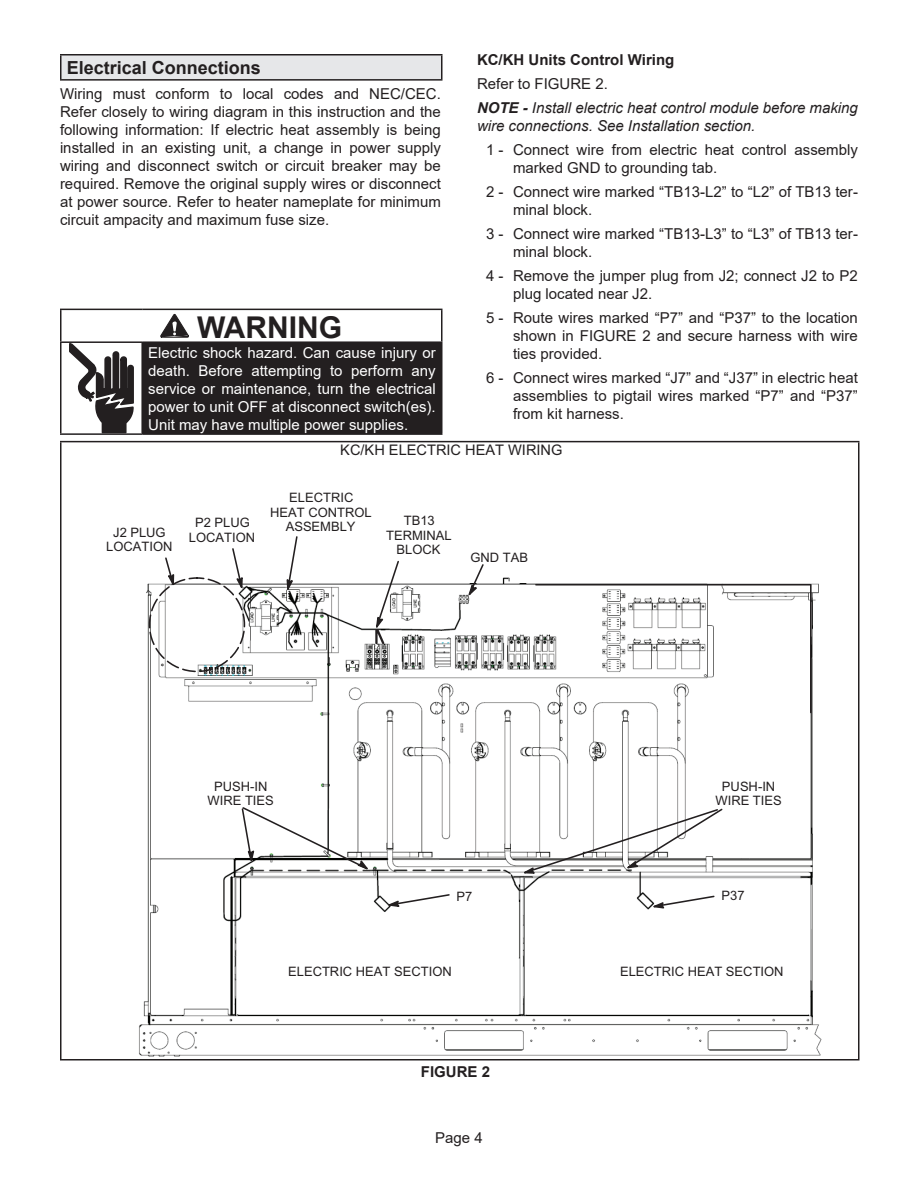
<style>
.page{position:relative;width:918px;height:1188px;background:#fff}
.page>*{position:absolute;margin:0;border:0;box-sizing:border-box;transform-origin:0 0}
.WARNING_20pt{font:700 30px "Arial";color:#231f20}
.Header_1{font:700 18px "Arial";color:#231f20}
.Paragraph{font:15px/18px "Arial";color:#231f20}
.White_10pt{font:15px/18px "Arial";color:#fff;text-align:justify}
.Paragraph_NOTE__Italic{font:italic 15px/18px "Arial";color:#231f20}
.Paragraph-2{font:700 15px "Arial";color:#231f20}
.t1{font:14.55px "Arial";color:#231f20}
.t2{font:12.9px/14.4px "Arial";color:#231f20;text-align:center}
.s1{font-weight:700}
</style>
<div class="page">
<div style="left:61px;top:55px;width:381px;height:25px;background:#e6e7e9"></div>
<hr style="left:60px;top:54px;width:382px;height:2px;background:#231f20">
<hr style="left:60px;top:56px;width:2px;height:23px;background:#231f20">
<svg style="left:441px;top:56px;width:1px;height:23px"></svg>
<hr style="left:60px;top:79px;width:382px;height:2px;background:#231f20">
<div style="left:142px;top:342px;width:300px;height:92px;background:#231f20"></div>
<hr style="left:60px;top:309px;width:82px;height:1px;background:#231f20">
<hr style="left:60px;top:310px;width:2px;height:31px;background:#231f20">
<hr style="left:142px;top:309px;width:300px;height:1px;background:#231f20">
<hr style="left:441px;top:310px;width:1px;height:31px;background:#231f20">
<hr style="left:60px;top:341px;width:82px;height:2px;background:#231f20">
<hr style="left:60px;top:343px;width:2px;height:90px;background:#231f20">
<hr style="left:142px;top:341px;width:300px;height:2px;background:#231f20">
<hr style="left:141px;top:343px;width:2px;height:90px;background:#231f20">
<hr style="left:60px;top:433px;width:82px;height:2px;background:#231f20">
<hr style="left:142px;top:433px;width:300px;height:2px;background:#231f20">
<svg style="left:160px;top:313px;width:29px;height:25px"></svg>
<svg style="left:69px;top:343px;width:65px;height:90px"></svg>
<hr style="left:60px;top:441px;width:800px;height:1px;background:#231f20">
<hr style="left:60px;top:442px;width:2px;height:617px;background:#231f20">
<hr style="left:858px;top:442px;width:2px;height:617px;background:#231f20">
<hr style="left:60px;top:1059px;width:800px;height:1px;background:#231f20">
<img style="left:139px;top:577px;width:682px;height:480px">
<div style="left:276px;top:966px;width:190px;height:13px;background:#fff"></div>
<svg style="left:231px;top:548px;width:13px;height:45px"></svg>
<div style="left:608px;top:966px;width:190px;height:13px;background:#fff"></div>
<div style="left:149px;top:577px;width:96px;height:95px;border:2px dashed #231f20;border-radius:50%"></div>
<svg style="left:164px;top:557px;width:11px;height:33px"></svg>
<div style="left:712px;top:890px;width:42px;height:13px;background:#fff"></div>
<div style="left:442px;top:891px;width:44px;height:13px;background:#fff"></div>
<svg style="left:383px;top:893px;width:333px;height:17px"></svg>
<div style="left:198px;top:781px;width:86px;height:27px;background:#fff"></div>
<svg style="left:241px;top:806px;width:278px;height:69px"></svg>
<svg style="left:519px;top:583px;width:293px;height:292px"></svg>
<svg style="left:286px;top:536px;width:199px;height:110px"></svg>
<p class="Header_1" style="left:67px;top:55px;width:196px">Electrical Connections</p>
<p class="Paragraph" style="left:60px;top:84px;width:382px;text-align:justify">Wiring must conform to local codes and NEC/CEC.<br>Refer closely to wiring diagram in this instruction and the following information: If electric heat assembly is being installed in an existing unit, a change in power supply wiring and disconnect switch or circuit breaker may be required. Remove the original supply wires or disconnect at power source. Refer to heater nameplate for minimum circuit ampacity and maximum fuse size.</p>
<p class="WARNING_20pt" style="left:197px;top:306px;width:146px">WARNING</p>
<p class="White_10pt" style="left:148px;top:343px;width:289px">Electric shock hazard. Can cause injury or death. Before attempting to perform any service or maintenance, turn the electrical power to unit OFF at disconnect switch(es).<br>Unit may have multiple power supplies.</p>
<p class="Paragraph-2" style="left:477px;top:49px;width:199px">KC/KH Units Control Wiring</p>
<p class="Paragraph" style="left:477px;top:75px;width:132px">Refer to FIGURE 2.</p>
<p class="Paragraph_NOTE__Italic" style="left:477px;top:99px;width:382px"><span class="s1">NOTE -</span> Install electric heat control module before making wire connections. See Installation section.</p>
<p class="Paragraph" style="left:513px;top:141px;width:346px;text-indent:-27px">1 - Connect wire from electric heat control assembly marked GND to grounding tab.</p>
<p class="Paragraph" style="left:513px;top:183px;width:346px;text-indent:-27px">2 - Connect wire marked “TB13-L2” to “L2” of TB13 ter&shy;minal block.</p>
<p class="Paragraph" style="left:513px;top:225px;width:346px;text-indent:-27px">3 - Connect wire marked “TB13-L3” to “L3” of TB13 ter&shy;minal block.</p>
<p class="Paragraph" style="left:513px;top:267px;width:346px;text-indent:-27px">4 - Remove the jumper plug from J2; connect J2 to P2 plug located near J2.</p>
<p class="Paragraph" style="left:513px;top:309px;width:346px;text-align:justify;text-indent:-27px">5 - Route wires marked “P7” and “P37” to the location shown in FIGURE 2 and secure harness with wire ties provided.</p>
<p class="Paragraph" style="left:513px;top:369px;width:346px;text-align:justify;text-indent:-27px">6 - Connect wires marked “J7” and “J37” in electric heat assemblies to pigtail wires marked “P7” and “P37” from kit harness.</p>
<p class="t2" style="left:106px;top:525px;width:68px">J2 PLUG<br>LOCATION</p>
<p class="t2" style="left:189px;top:515px;width:68px">P2 PLUG<br>LOCATION</p>
<p class="t1" style="left:340px;top:440px;width:224px">KC/KH ELECTRIC HEAT WIRING</p>
<p class="t2" style="left:270px;top:491px;width:103px">ELECTRIC<br>HEAT CONTROL<br>ASSEMBLY</p>
<p class="t2" style="left:386px;top:514px;width:67px">TB13<br>TERMINAL<br>BLOCK</p>
<p class="t2" style="left:471px;top:550px;width:59px">GND TAB</p>
<p class="t2" style="left:208px;top:779px;width:68px">PUSH-IN<br>WIRE TIES</p>
<p class="t2" style="left:716px;top:779px;width:68px">PUSH-IN<br>WIRE TIES</p>
<p class="t2" style="left:456px;top:889px;width:17px">P7</p>
<p class="t2" style="left:722px;top:888px;width:25px">P37</p>
<p class="t2" style="left:288px;top:964px;width:165px">ELECTRIC HEAT SECTION</p>
<p class="t2" style="left:620px;top:964px;width:165px">ELECTRIC HEAT SECTION</p>
<p class="Paragraph-2" style="left:421px;top:1061px;width:71px">FIGURE 2</p>
<p class="Paragraph" style="left:435px;top:1129px;width:49px">Page 4</p>
</div>
